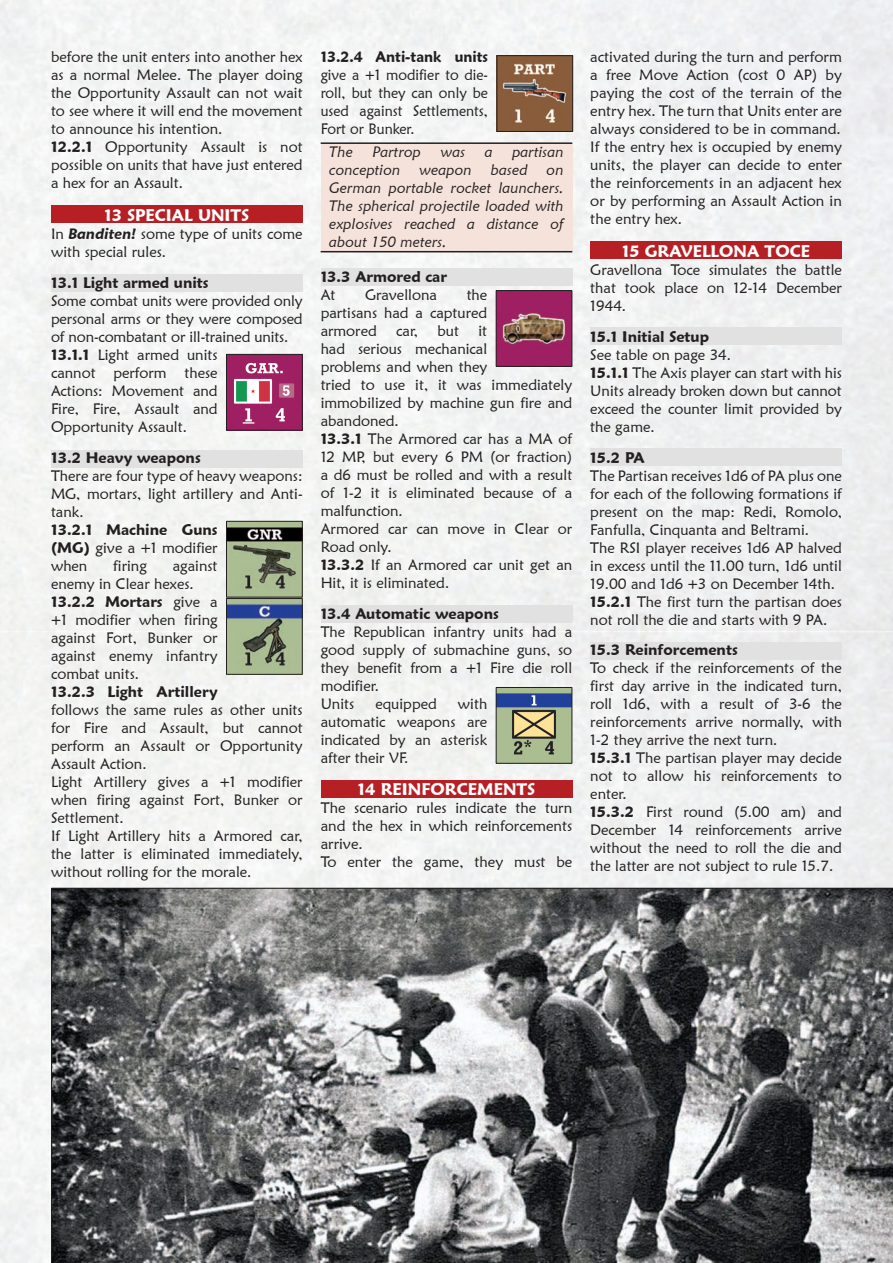
<style>
.page{position:relative;width:893px;height:1263px;background:#f1f3f2}
.page>*{position:absolute;margin:0;border:0;box-sizing:border-box;transform-origin:0 0}
.t1{font:600 16.5px "Maiandra GD";color:#fff}
.t2{font:15px/18px "Maiandra GD";color:#231f20}
.t3{font:600 15px/18px "Maiandra GD";color:#231f20;text-align:justify}
.t4{font:italic 15px/18px "Maiandra GD";color:#231f20;text-align:justify}
.t5{font:15px/18px "Maiandra GD";color:#231f20;text-align:justify;scale:.96 1}
.t6{font:600 15px "Maiandra GD";color:#231f20;scale:.96 1}
.s1{font-weight:600}
.s2{font-weight:600;font-style:italic}
.s3{font-weight:400}
</style>
<div class="page">
<div style="left:590px;top:642px;width:252px;height:17px;background:#e1e1e1"></div>
<div style="left:590px;top:448px;width:252px;height:17px;background:#e1e1e1"></div>
<div style="left:590px;top:328px;width:252px;height:17px;background:#e1e1e1"></div>
<div style="left:590px;top:242px;width:252px;height:17px;background:#b62025"></div>
<div style="left:321px;top:780px;width:251px;height:18px;background:#b62025"></div>
<div style="left:321px;top:606px;width:251px;height:17px;background:#e1e1e1"></div>
<div style="left:321px;top:268px;width:251px;height:17px;background:#e1e1e1"></div>
<div style="left:321px;top:143px;width:251px;height:109px;background:#f5e3db"></div>
<div style="left:51px;top:450px;width:252px;height:17px;background:#e1e1e1"></div>
<div style="left:51px;top:274px;width:252px;height:17px;background:#e1e1e1"></div>
<div style="left:51px;top:206px;width:252px;height:17px;background:#b62025"></div>
<hr style="left:321px;top:142px;width:251px;height:2px;background:#231f20">
<hr style="left:321px;top:251px;width:251px;height:1px;background:#231f20">
<svg style="left:51px;top:888px;width:842px;height:375px;background:#6c6d6e"></svg>
<img style="left:228px;top:356px;width:73px;height:73px">
<div style="left:226px;top:354px;width:77px;height:77px;border:1px solid #231f20"></div>
<img style="left:226px;top:523px;width:76px;height:150px">
<div style="left:226px;top:521px;width:77px;height:76px;border:1px solid #231f20"></div>
<div style="left:226px;top:598px;width:77px;height:77px;border:1px solid #231f20"></div>
<img style="left:498px;top:57px;width:73px;height:73px">
<div style="left:496px;top:55px;width:77px;height:77px;border:1px solid #231f20"></div>
<img style="left:498px;top:292px;width:72px;height:73px">
<div style="left:496px;top:290px;width:76px;height:77px;border:1px solid #231f20"></div>
<img style="left:498px;top:689px;width:72px;height:73px">
<div style="left:496px;top:687px;width:76px;height:77px;border:1px solid #231f20"></div>
<p class="t2" style="left:51px;top:48px;width:253px">before the unit enters into another hex as a normal Melee. The player doing the Opportunity Assault can not wait to see where it will end the movement to announce his intention.<br><span class="s1">12.2.1</span> Opportunity Assault is not possible on units that have just entered a hex for an Assault.</p>
<p class="t1" style="left:105px;top:205px;width:146px">13 SPECIAL UNITS</p>
<p class="t2" style="left:51px;top:225px;width:253px">In <span class="s2">Banditen!</span> some type of units come with special rules.</p>
<p class="t3" style="left:51px;top:273px;width:159px">13.1 Light armed units</p>
<p class="t2" style="left:51px;top:291px;width:253px">Some combat units were provided only personal arms or they were composed of non-combatant or ill-trained units.<br><span class="s1">13.1.1</span> Light armed units<br>cannot perform these<br>Actions: Movement and<br>Fire, Fire, Assault and<br>Opportunity Assault.</p>
<p class="t3" style="left:51px;top:448px;width:151px">13.2 Heavy weapons</p>
<p class="t2" style="left:51px;top:466px;width:253px;text-align:justify">There are four type of heavy weapons:<br>MG, mortars, light artillery and Anti&shy;tank.</p>
<p class="t3" style="left:51px;top:520px;width:168px">13.2.1 Machine Guns (MG) <span class="s3">give a +1 modifier when</span></p>
<p class="t2" style="left:113px;top:556px;width:35px">firing</p>
<p class="t2" style="left:51px;top:556px;width:168px;text-indent:122px">against enemy in Clear hexes.<br><span class="s1">13.2.2 Mortars</span> give a +1 modifier when firing against Fort, Bunker or against enemy infantry combat units.</p>
<p class="t3" style="left:51px;top:682px;width:168px">13.2.3 Light Artillery</p>
<p class="t2" style="left:51px;top:700px;width:253px">follows the same rules as other units for Fire and Assault, but cannot perform an Assault or Opportunity<br>Assault Action.<br>Light Artillery gives a +1 modifier when firing against Fort, Bunker or<br>Settlement.<br>If Light Artillery hits a Armored car, the latter is eliminated immediately, without rolling for the morale.</p>
<p class="t6" style="left:321px;top:48px;width:176px">13.2.4 Anti-tank units</p>
<p class="t5" style="left:321px;top:66px;width:176px">give a +1 modifier to die&shy;roll, but they can only be used against Settlements, Fort or Bunker.</p>
<p class="t4" style="left:329px;top:142px;width:25px">The</p>
<p class="t4" style="left:372px;top:142px;width:50px">Partrop</p>
<p class="t4" style="left:441px;top:142px;width:26px">was</p>
<p class="t4" style="left:485px;top:142px;width:9px">a</p>
<p class="t4" style="left:512px;top:142px;width:53px">partisan</p>
<p class="t4" style="left:329px;top:160px;width:73px">conception</p>
<p class="t4" style="left:419px;top:160px;width:54px">weapon</p>
<p class="t4" style="left:491px;top:160px;width:38px">based</p>
<p class="t4" style="left:329px;top:160px;width:236px;text-indent:217px">on German portable rocket launchers.<br>The spherical projectile loaded with explosives reached a distance of about 150 meters.</p>
<p class="t3" style="left:321px;top:267px;width:128px">13.3 Armored car</p>
<p class="t2" style="left:321px;top:285px;width:16px">At</p>
<p class="t2" style="left:365px;top:285px;width:74px">Gravellona</p>
<p class="t2" style="left:321px;top:285px;width:168px;text-align:justify;text-indent:146px">the partisans had a captured armored</p>
<p class="t2" style="left:396px;top:321px;width:24px">car,</p>
<p class="t2" style="left:438px;top:321px;width:23px">but</p>
<p class="t2" style="left:321px;top:321px;width:253px;text-indent:158px">it<br>had serious mechanical<br>problems and when they<br>tried to use it, it was immediately immobilized by machine gun fire and abandoned.<br><span class="s1">13.3.1</span> The Armored car has a MA of<br>12 MP, but every 6 PM (or fraction) a d6 must be rolled and with a result of 1-2 it is eliminated because of a malfunction.<br>Armored car can move in Clear or<br>Road only.<br><span class="s1">13.3.2</span> If an Armored car unit get an<br>Hit, it is eliminated.</p>
<p class="t3" style="left:321px;top:604px;width:180px">13.4 Automatic weapons</p>
<p class="t2" style="left:321px;top:622px;width:253px">The Republican infantry units had a good supply of submachine guns, so they benefit from a +1 Fire die roll modifier.<br>Units</p>
<p class="t2" style="left:321px;top:694px;width:168px;text-align:justify;text-indent:137px">with automatic weapons are indicated by an asterisk after their VF.</p>
<p class="t1" style="left:358px;top:779px;width:179px">14 REINFORCEMENTS</p>
<p class="t2" style="left:321px;top:799px;width:253px">The scenario rules indicate the turn and the hex in which reinforcements arrive.<br>To enter the game, they must be</p>
<p class="t2" style="left:375px;top:694px;width:63px">equipped</p>
<p class="t2" style="left:590px;top:48px;width:253px;text-align:justify">activated during the turn and perform a free Move Action (cost 0 AP) by paying the cost of the terrain of the entry hex. The turn that Units enter are always considered to be in command.<br>If the entry hex is occupied by enemy units, the player can decide to enter the reinforcements in an adjacent hex or by performing an Assault Action in the entry hex.</p>
<p class="t1" style="left:622px;top:241px;width:190px">15 GRAVELLONA TOCE</p>
<p class="t2" style="left:590px;top:261px;width:253px;text-align:justify">Gravellona Toce simulates the battle that took place on 12-14 December 1944.</p>
<p class="t3" style="left:590px;top:327px;width:120px">15.1 Initial Setup</p>
<p class="t2" style="left:590px;top:345px;width:253px">See table on page 34.<br><span class="s1">15.1.1</span> The Axis player can start with his<br>Units already broken down but cannot exceed the counter limit provided by the game.</p>
<p class="t3" style="left:590px;top:448px;width:56px">15.2 PA</p>
<p class="t2" style="left:590px;top:466px;width:253px">The Partisan receives 1d6 of PA plus one for each of the following formations if present on the map: Redi, Romolo, Fanfulla, Cinquanta and Beltrami.<br>The RSI player receives 1d6 AP halved in excess until the 11.00 turn, 1d6 until 19.00 and 1d6 +3 on December 14th.<br><span class="s1">15.2.1</span> The first turn the partisan does not roll the die and starts with 9 PA.</p>
<p class="t3" style="left:590px;top:641px;width:149px">15.3 Reinforcements</p>
<p class="t2" style="left:590px;top:659px;width:253px">To check if the reinforcements of the first day arrive in the indicated turn, roll 1d6, with a result of 3-6 the reinforcements arrive normally, with<br>1-2 they arrive the next turn.<br><span class="s1">15.3.1</span> The partisan player may decide not to allow his reinforcements to enter.<br><span class="s1">15.3.2</span> First round (5.00 am) and<br>December 14 reinforcements arrive without the need to roll the die and the latter are not subject to rule 15.7.</p>
</div>
